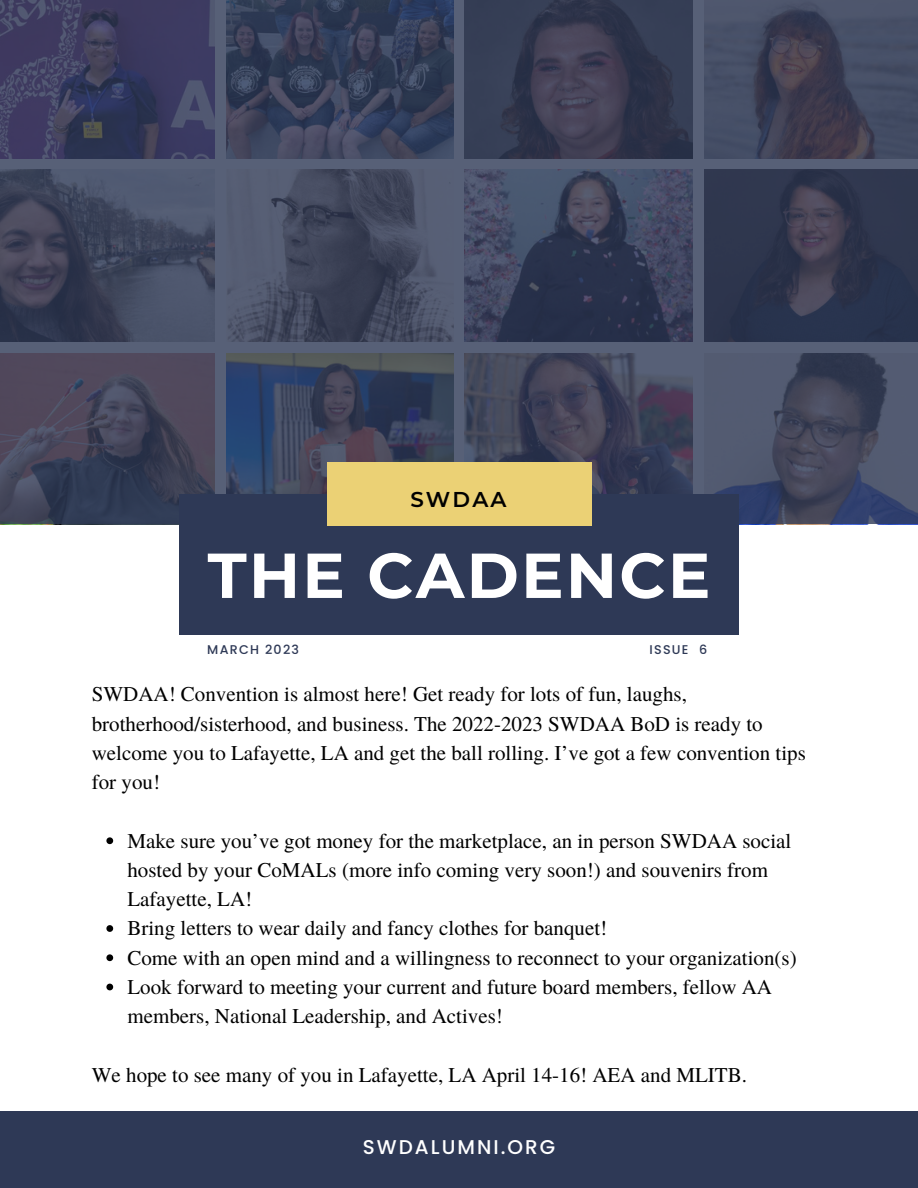
<style>
.page{position:relative;width:918px;height:1188px;background:#fff}
.page>*{position:absolute;margin:0;border:0;box-sizing:border-box;transform-origin:0 0}
.t1{font:700 63.3px "Montserrat";letter-spacing:.035em;color:#fff}
.t2{font:600 21.45px "Montserrat";letter-spacing:.1em;color:#000}
.t3{font:21px/29.2px "Te X Gyre Termes";color:#000}
.t4{font:500 19.95px "Poppins";letter-spacing:.1em;color:#fff}
.t5{font:500 12.6px "Poppins";letter-spacing:.1em;color:#2e3956}
</style>
<div class="page">
<div style="left:0;top:1111px;width:918px;height:77px;background:#2e3956"></div>
<svg style="left:0;top:0;width:918px;height:524px"></svg>
<div style="left:179px;top:494px;width:560px;height:140px;background:#2e3956"></div>
<div style="left:327px;top:462px;width:264px;height:64px;background:#ebd175"></div>
<svg style="left:106px;top:837px;width:7px;height:7px"></svg>
<svg style="left:106px;top:925px;width:7px;height:7px"></svg>
<svg style="left:106px;top:954px;width:7px;height:7px"></svg>
<svg style="left:106px;top:984px;width:7px;height:6px"></svg>
<p class="t2" style="left:410px;top:487px;width:98px">SWDAA</p>
<p class="t1" style="left:208px;top:537px;width:504px">THE CADENCE</p>
<p class="t5" style="left:207px;top:641px;width:93px">MARCH 2023</p>
<p class="t5" style="left:649px;top:641px;width:59px">ISSUE 6</p>
<p class="t3" style="left:92px;top:679px;width:716px">SWDAA! Convention is almost here! Get ready for lots of fun, laughs, brotherhood/sisterhood, and business. The 2022-2023 SWDAA BoD is ready to welcome you to Lafayette, LA and get the ball rolling. I’ve got a few convention tips for you!</p>
<p class="t3" style="left:127px;top:825px;width:665px">Make sure you’ve got money for the marketplace, an in person SWDAA social hosted by your CoMALs (more info coming very soon!) and souvenirs from<br>Lafayette, LA!</p>
<p class="t3" style="left:127px;top:913px;width:481px">Bring letters to wear daily and fancy clothes for banquet!</p>
<p class="t3" style="left:127px;top:942px;width:671px">Come with an open mind and a willingness to reconnect to your organization(s)</p>
<p class="t3" style="left:127px;top:971px;width:646px">Look forward to meeting your current and future board members, fellow AA members, National Leadership, and Actives!</p>
<p class="t3" style="left:92px;top:1059px;width:657px">We hope to see many of you in Lafayette, LA April 14-16! AEA and MLITB.</p>
<p class="t4" style="left:363px;top:1133px;width:194px">SWDALUMNI.ORG</p>
</div>
